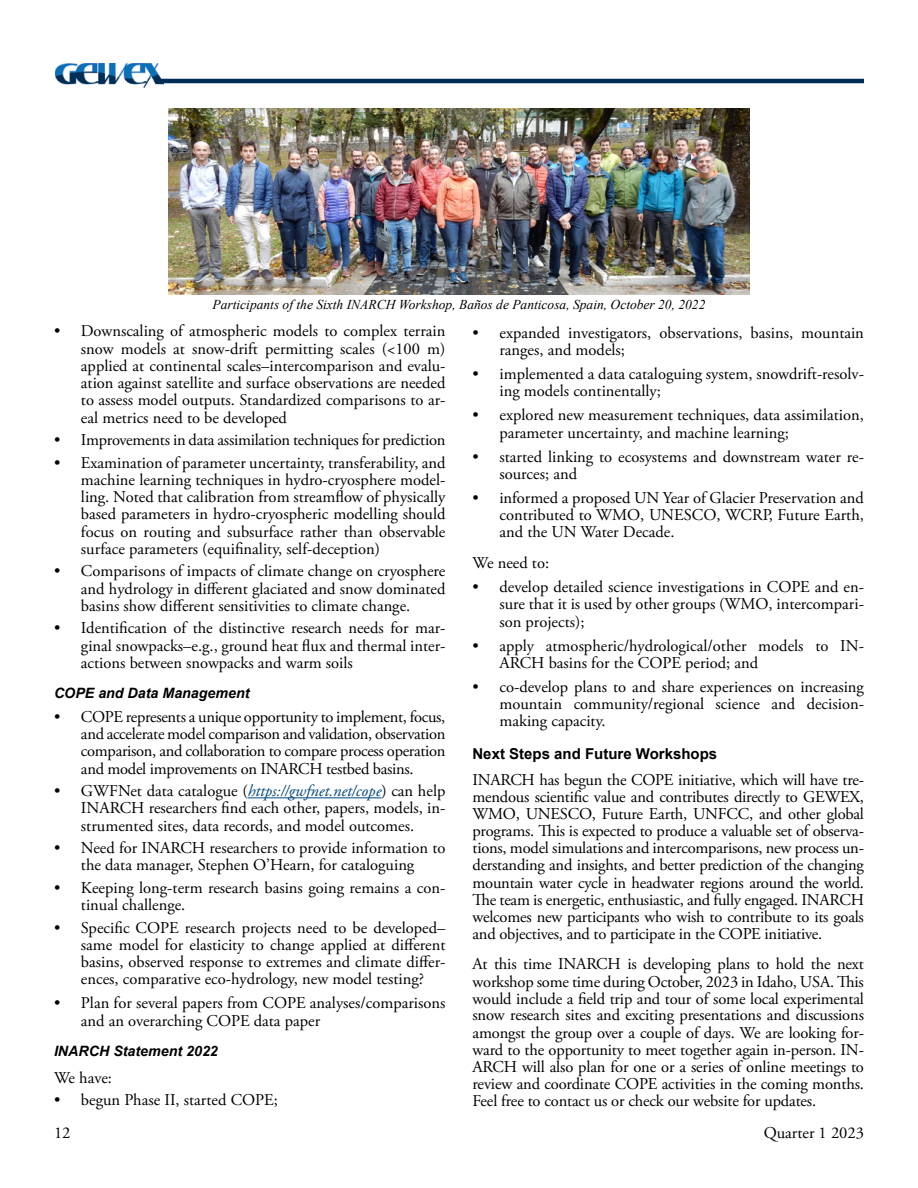
<style>
.page{position:relative;width:918px;height:1188px;background:#fff}
.page>*{position:absolute;margin:0;border:0;box-sizing:border-box;transform-origin:0 0}
.t1{font:16.5px/17.2px "Adobe Garamond Pro";color:#000;text-align:justify}
.t2{font:700 15px "Arial";color:#000}
.t3{font:italic 700 14.25px "Arial";color:#000}
.t4{font:italic 13.5px "Times New Roman";color:#000}
.s1{font-style:italic;color:#00467e}
</style>
<div class="page">
<img style="left:56px;top:64px;width:107px;height:23px">
<hr style="left:156px;top:79px;width:708px;height:4px;background:#002d56">
<hr style="left:248px;top:797px;width:133px;height:1px;background:#00467e">
<img style="left:169px;top:108px;width:580px;height:186px">
<p class="t4" style="left:213px;top:295px;width:494px">Participants of the Sixth INARCH Workshop, Baños de Panticosa, Spain, October 20, 2022</p>
<p class="t1" style="left:81px;top:323px;width:366px;text-indent:-27px">• Downscaling of atmospheric models to complex terrain snow models at snow-drift permitting scales (&lt;100 m) applied at continental scales–intercomparison and evalu&shy;ation against satellite and surface observations are needed to assess model outputs. Standardized comparisons to ar&shy;eal metrics need to be developed</p>
<p class="t1" style="left:54px;top:432px;width:393px">• Improvements in data assimilation techniques for prediction</p>
<p class="t1" style="left:81px;top:454px;width:366px;text-indent:-27px">• Examination of parameter uncertainty, transferability, and machine learning techniques in hydro-cryosphere model&shy;ling. Noted that calibration from streamflow of physically based parameters in hydro-cryospheric modelling should focus on routing and subsurface rather than observable surface parameters (equifinality, self-deception)</p>
<p class="t1" style="left:81px;top:563px;width:366px;text-indent:-27px">• Comparisons of impacts of climate change on cryosphere and hydrology in different glaciated and snow dominated basins show different sensitivities to climate change.</p>
<p class="t1" style="left:81px;top:620px;width:366px;text-indent:-27px">• Identification of the distinctive research needs for mar&shy;ginal snowpacks–e.g., ground heat flux and thermal inter&shy;actions between snowpacks and warm soils</p>
<p class="t3" style="left:54px;top:684px;width:197px">COPE and Data Management</p>
<p class="t1" style="left:81px;top:709px;width:366px;text-indent:-27px">• COPE represents a unique opportunity to implement, focus, and accelerate model comparison and validation, observation comparison, and collaboration to compare process operation and model improvements on INARCH testbed basins.</p>
<p class="t1" style="left:81px;top:783px;width:366px;text-indent:-27px">• GWFNet data catalogue (<span class="s1">https://gwfnet.net/cope</span>) can help INARCH researchers find each other, papers, models, in&shy;strumented sites, data records, and model outcomes.</p>
<p class="t1" style="left:54px;top:840px;width:393px;text-align:center">• Need for INARCH researchers to provide information to the data manager, Stephen O’Hearn, for cataloguing</p>
<p class="t1" style="left:81px;top:880px;width:366px;text-indent:-27px">• Keeping long-term research basins going remains a con&shy;tinual challenge.</p>
<p class="t1" style="left:81px;top:919px;width:366px;text-indent:-27px">• Specific COPE research projects need to be developed– same model for elasticity to change applied at different basins, observed response to extremes and climate differ&shy;ences, comparative eco-hydrology, new model testing?</p>
<p class="t1" style="left:81px;top:995px;width:366px;text-indent:-27px">• Plan for several papers from COPE analyses/comparisons and an overarching COPE data paper</p>
<p class="t3" style="left:54px;top:1041px;width:165px">INARCH Statement 2022</p>
<p class="t1" style="left:54px;top:1069px;width:60px">We have:</p>
<p class="t1" style="left:54px;top:1092px;width:225px">• begun Phase II, started COPE;</p>
<p class="t1" style="left:499px;top:325px;width:366px;text-indent:-27px">• expanded investigators, observations, basins, mountain ranges, and models;</p>
<p class="t1" style="left:499px;top:366px;width:366px;text-indent:-27px">• implemented a data cataloguing system, snowdrift-resolv&shy;ing models continentally;</p>
<p class="t1" style="left:499px;top:407px;width:366px;text-indent:-27px">• explored new measurement techniques, data assimilation, parameter uncertainty, and machine learning;</p>
<p class="t1" style="left:499px;top:448px;width:366px;text-indent:-27px">• started linking to ecosystems and downstream water re&shy;sources; and</p>
<p class="t1" style="left:499px;top:490px;width:366px;text-indent:-27px">• informed a proposed UN Year of Glacier Preservation and contributed to WMO, UNESCO, WCRP, Future Earth, and the UN Water Decade.</p>
<p class="t1" style="left:472px;top:555px;width:78px">We need to:</p>
<p class="t1" style="left:499px;top:579px;width:366px;text-indent:-27px">• develop detailed science investigations in COPE and en&shy;sure that it is used by other groups (WMO, intercompari&shy;son projects);</p>
<p class="t1" style="left:499px;top:637px;width:366px;text-indent:-27px">• apply atmospheric/hydrological/other models to IN-<br>ARCH basins for the COPE period; and</p>
<p class="t1" style="left:499px;top:679px;width:366px;text-indent:-27px">• co-develop plans to and share experiences on increasing mountain community/regional science and decision&shy;making capacity.</p>
<p class="t2" style="left:472px;top:744px;width:246px">Next Steps and Future Workshops</p>
<p class="t1" style="left:472px;top:772px;width:393px">INARCH has begun the COPE initiative, which will have tre&shy;mendous scientific value and contributes directly to GEWEX, WMO, UNESCO, Future Earth, UNFCC, and other global programs. This is expected to produce a valuable set of observa&shy;tions, model simulations and intercomparisons, new process un&shy;derstanding and insights, and better prediction of the changing mountain water cycle in headwater regions around the world.<br>The team is energetic, enthusiastic, and fully engaged. INARCH welcomes new participants who wish to contribute to its goals and objectives, and to participate in the COPE initiative.</p>
<p class="t1" style="left:472px;top:956px;width:393px">At this time INARCH is developing plans to hold the next workshop some time during October, 2023 in Idaho, USA. This would include a field trip and tour of some local experimental snow research sites and exciting presentations and discussions amongst the group over a couple of days. We are looking for&shy;ward to the opportunity to meet together again in-person. IN-ARCH will also plan for one or a series of online meetings to review and coordinate COPE activities in the coming months.<br>Feel free to contact us or check our website for updates.</p>
<p class="t1" style="left:54px;top:1125px;width:18px">12</p>
<p class="t1" style="left:764px;top:1125px;width:102px">Quarter 1 2023</p>
</div>
